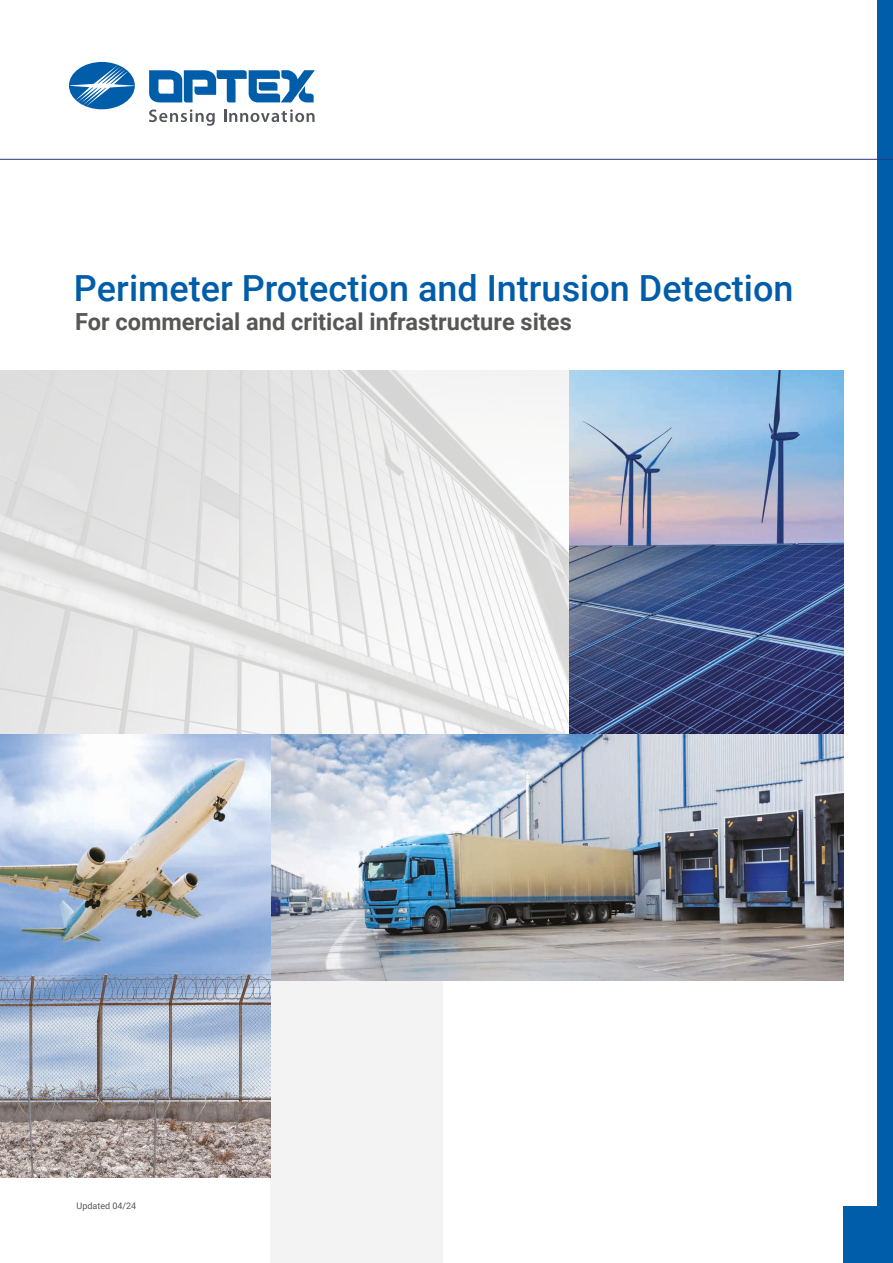
<style>
.page{position:relative;width:893px;height:1263px;background:#fff}
.page>*{position:absolute;margin:0;border:0;box-sizing:border-box;transform-origin:0 0}
.t1{font:500 36px "Roboto";color:#005da9}
.t2{font:700 23.55px "Roboto";color:#575756}
.t3{font:9px "Roboto";color:#575756}
</style>
<div class="page">
<img style="left:0;top:371px;width:570px;height:363px">
<div style="left:270px;top:978px;width:172px;height:285px;background:#f3f3f3"></div>
<div style="left:69px;top:62px;width:66px;height:47px;background:#005da9;border-radius:50%"></div>
<svg style="left:70px;top:65px;width:64px;height:41px"></svg>
<svg style="left:149px;top:70px;width:166px;height:33px"></svg>
<svg style="left:149px;top:109px;width:66px;height:17px"></svg>
<svg style="left:224px;top:109px;width:91px;height:13px"></svg>
<img style="left:570px;top:371px;width:274px;height:363px">
<img style="left:270px;top:734px;width:574px;height:246px">
<img style="left:0;top:734px;width:270px;height:444px">
<div style="left:877px;top:0;width:16px;height:1263px;background:#005da9"></div>
<div style="left:844px;top:1207px;width:34px;height:56px;background:#005da9"></div>
<hr style="left:0;top:159px;width:893px;height:1px;background:#283583">
<h1 class="t1" style="left:74px;top:263px;width:721px">Perimeter Protection and Intrusion Detection</h1>
<p class="t2" style="left:75px;top:305px;width:498px">For commercial and critical infrastructure sites</p>
<p class="t3" style="left:77px;top:1200px;width:61px">Updated 04/24</p>
</div>
